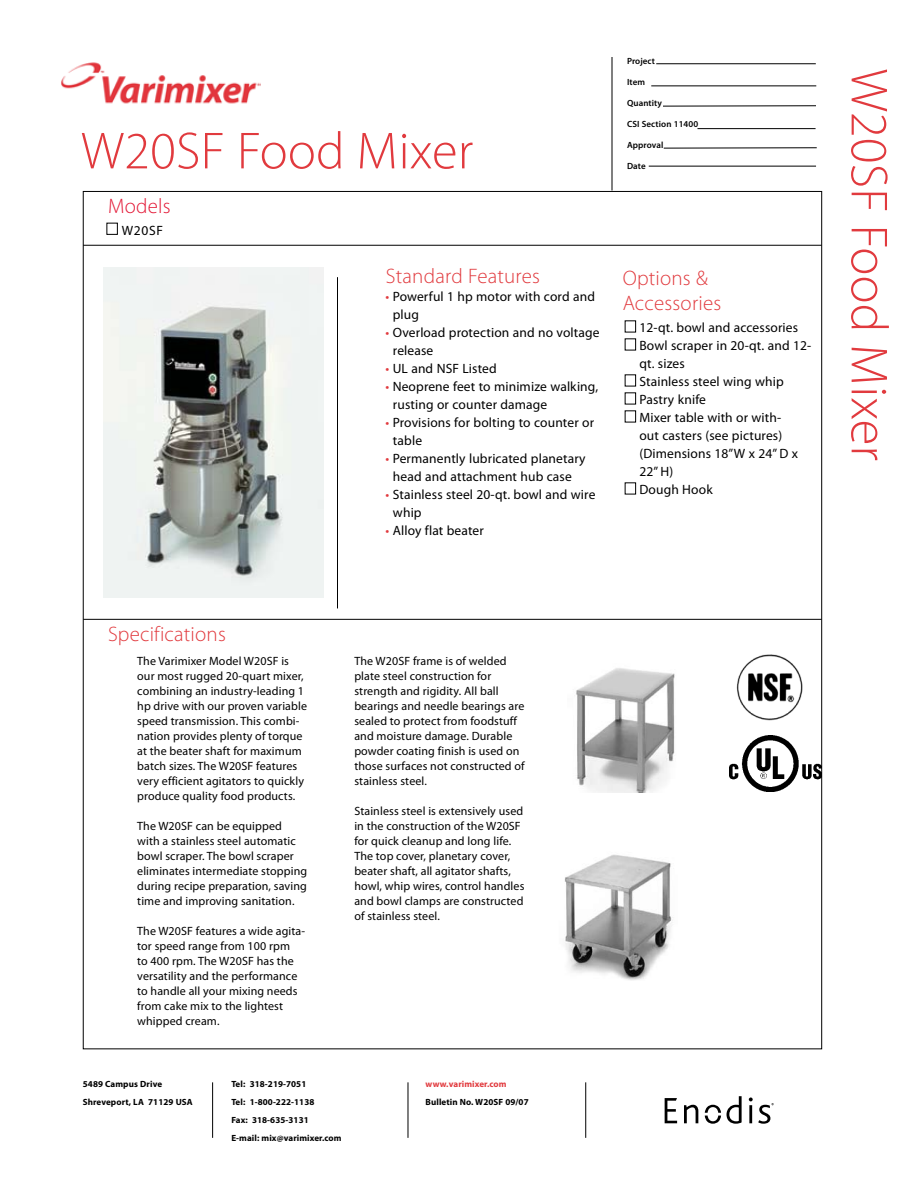
<style>
.page{position:relative;width:918px;height:1188px;background:#fff}
.page>*{position:absolute;margin:0;border:0;box-sizing:border-box;transform-origin:0 0}
.t1{font:300 52.5px "Myriad Pro";letter-spacing:.005em;color:#e13a3e}
.t2{font:300 21px/25.5px "Myriad Pro";letter-spacing:.01em;color:#e13a3e}
.t3{font:300 21px "Myriad Pro";color:#e31937}
.t4{font:13.5px/18px "Myriad Pro";letter-spacing:.01em;color:#000}
.t5{font:12px/15px "Myriad Pro";letter-spacing:.01em;color:#000}
.t6{font:700 9px/18px "Myriad Pro";letter-spacing:.01em;color:#000}
.t7{font:600 9px "Myriad Pro";letter-spacing:.01em;color:#000}
.t8{font:700 9px "Myriad Pro";letter-spacing:.01em;color:#e13a3e}
.s1{color:#e13a3e}
</style>
<div class="page">
<hr style="left:83px;top:245px;width:739px;height:1px;background:#000">
<hr style="left:83px;top:619px;width:739px;height:1px;background:#000">
<hr style="left:337px;top:277px;width:1px;height:331px;background:#000">
<hr style="left:612px;top:57px;width:1px;height:133px;background:#000">
<div style="left:106px;top:223px;width:12px;height:12px;border:1px solid #000"></div>
<svg style="left:665px;top:1098px;width:12px;height:25px"></svg>
<svg style="left:684px;top:1105px;width:14px;height:18px"></svg>
<svg style="left:727px;top:1096px;width:15px;height:28px"></svg>
<svg style="left:705px;top:1105px;width:16px;height:19px"></svg>
<svg style="left:749px;top:1098px;width:25px;height:26px"></svg>
<hr style="left:656px;top:63px;width:160px;height:1px;background:#000">
<hr style="left:651px;top:85px;width:165px;height:1px;background:#000">
<hr style="left:663px;top:105px;width:153px;height:1px;background:#000">
<hr style="left:698px;top:128px;width:118px;height:1px;background:#000">
<hr style="left:664px;top:147px;width:153px;height:1px;background:#000">
<hr style="left:649px;top:166px;width:167px;height:1px;background:#000">
<img style="left:736px;top:654px;width:67px;height:67px">
<div style="left:625px;top:320px;width:11px;height:12px;border:1px solid #000"></div>
<div style="left:625px;top:338px;width:11px;height:12px;border:1px solid #000"></div>
<div style="left:625px;top:374px;width:11px;height:12px;border:1px solid #000"></div>
<div style="left:625px;top:392px;width:11px;height:12px;border:1px solid #000"></div>
<div style="left:625px;top:410px;width:11px;height:12px;border:1px solid #000"></div>
<div style="left:625px;top:482px;width:11px;height:12px;border:1px solid #000"></div>
<hr style="left:212px;top:1082px;width:1px;height:56px;background:#000">
<hr style="left:408px;top:1082px;width:1px;height:56px;background:#000">
<hr style="left:585px;top:1082px;width:1px;height:56px;background:#000">
<img style="left:729px;top:735px;width:93px;height:57px">
<img style="left:576px;top:668px;width:99px;height:125px">
<img style="left:565px;top:854px;width:108px;height:126px">
<img style="left:61px;top:62px;width:199px;height:42px">
<img style="left:104px;top:267px;width:220px;height:331px">
<h1 class="t1" style="left:81px;top:119px;width:394px">W20SF Food Mixer</h1>
<h2 class="t3" style="left:108px;top:193px;width:64px">Models</h2>
<p class="t4" style="left:122px;top:221px;width:43px">W20SF</p>
<h2 class="t2" style="left:386px;top:264px;width:156px">Standard Features</h2>
<p class="t4" style="left:393px;top:288px;width:204px;text-indent:-7px"><span class="s1">•</span> Powerful 1 hp motor with cord and plug</p>
<p class="t4" style="left:393px;top:324px;width:208px;text-indent:-7px"><span class="s1">•</span> Overload protection and no voltage release</p>
<p class="t4" style="left:386px;top:360px;width:113px"><span class="s1">•</span> UL and NSF Listed</p>
<p class="t4" style="left:393px;top:378px;width:207px;text-indent:-7px"><span class="s1">•</span> Neoprene feet to minimize walking, rusting or counter damage</p>
<p class="t4" style="left:393px;top:414px;width:203px;text-indent:-7px"><span class="s1">•</span> Provisions for bolting to counter or table</p>
<p class="t4" style="left:386px;top:450px;width:202px;text-align:center"><span class="s1">•</span> Permanently lubricated planetary head and attachment hub case</p>
<p class="t4" style="left:393px;top:486px;width:204px;text-indent:-7px"><span class="s1">•</span> Stainless steel 20-qt. bowl and wire whip</p>
<p class="t4" style="left:386px;top:522px;width:100px"><span class="s1">•</span> Alloy flat beater</p>
<p class="t7" style="left:627px;top:56px;width:30px">Project</p>
<p class="t7" style="left:627px;top:77px;width:20px">Item</p>
<p class="t7" style="left:627px;top:98px;width:36px">Quantity</p>
<p class="t7" style="left:627px;top:119px;width:73px">CSI Section 11400</p>
<p class="t7" style="left:627px;top:140px;width:38px">Approval</p>
<p class="t7" style="left:627px;top:161px;width:20px">Date</p>
<h2 class="t2" style="left:623px;top:265px;width:100px">Options &amp;<br>Accessories</h2>
<p class="t4" style="left:639px;top:319px;width:173px">12-qt. bowl and accessories<br>Bowl scraper in 20-qt. and 12- qt. sizes<br>Stainless steel wing whip<br>Pastry knife<br>Mixer table with or with-<br>out casters (see pictures) (Dimensions 18”W x 24” D x<br>22” H)<br>Dough Hook</p>
<h2 class="t2" style="left:108px;top:622px;width:119px">Specifications</h2>
<p class="t5" style="left:137px;top:654px;width:171px">The Varimixer Model W20SF is our most rugged 20-quart mixer, combining an industry-leading 1 hp drive with our proven variable speed transmission. This combi&shy;nation provides plenty of torque at the beater shaft for maximum batch sizes. The W20SF features very efficient agitators to quickly produce quality food products.</p>
<p class="t5" style="left:137px;top:819px;width:171px">The W20SF can be equipped with a stainless steel automatic bowl scraper. The bowl scraper eliminates intermediate stopping during recipe preparation, saving time and improving sanitation.</p>
<p class="t5" style="left:137px;top:924px;width:169px">The W20SF features a wide agita&shy;tor speed range from 100 rpm<br>to 400 rpm. The W20SF has the versatility and the performance to handle all your mixing needs from cake mix to the lightest whipped cream.</p>
<p class="t5" style="left:354px;top:654px;width:172px">The W20SF frame is of welded plate steel construction for strength and rigidity. All ball bearings and needle bearings are sealed to protect from foodstuff and moisture damage. Durable powder coating finish is used on those surfaces not constructed of stainless steel.</p>
<p class="t5" style="left:354px;top:804px;width:172px">Stainless steel is extensively used in the construction of the W20SF for quick cleanup and long life.<br>The top cover, planetary cover, beater shaft, all agitator shafts, howl, whip wires, control handles and bowl clamps are constructed of stainless steel.</p>
<p class="t6" style="left:83px;top:1074px;width:111px">5489 Campus Drive<br>Shreveport, LA 71129 USA</p>
<p class="t6" style="left:231px;top:1074px;width:112px">Tel: 318-219-7051<br>Tel: 1-800-222-1138<br>Fax: 318-635-3131<br>E-mail: mix@varimixer.com</p>
<p class="t8" style="left:426px;top:1078px;width:83px">www.varimixer.com</p>
<p class="t6" style="left:426px;top:1092px;width:105px">Bulletin No. W20SF 09/07</p>
<h1 class="t1" style="left:901px;top:69px;width:394px;rotate:90deg">W20SF Food Mixer</h1>
</div>
